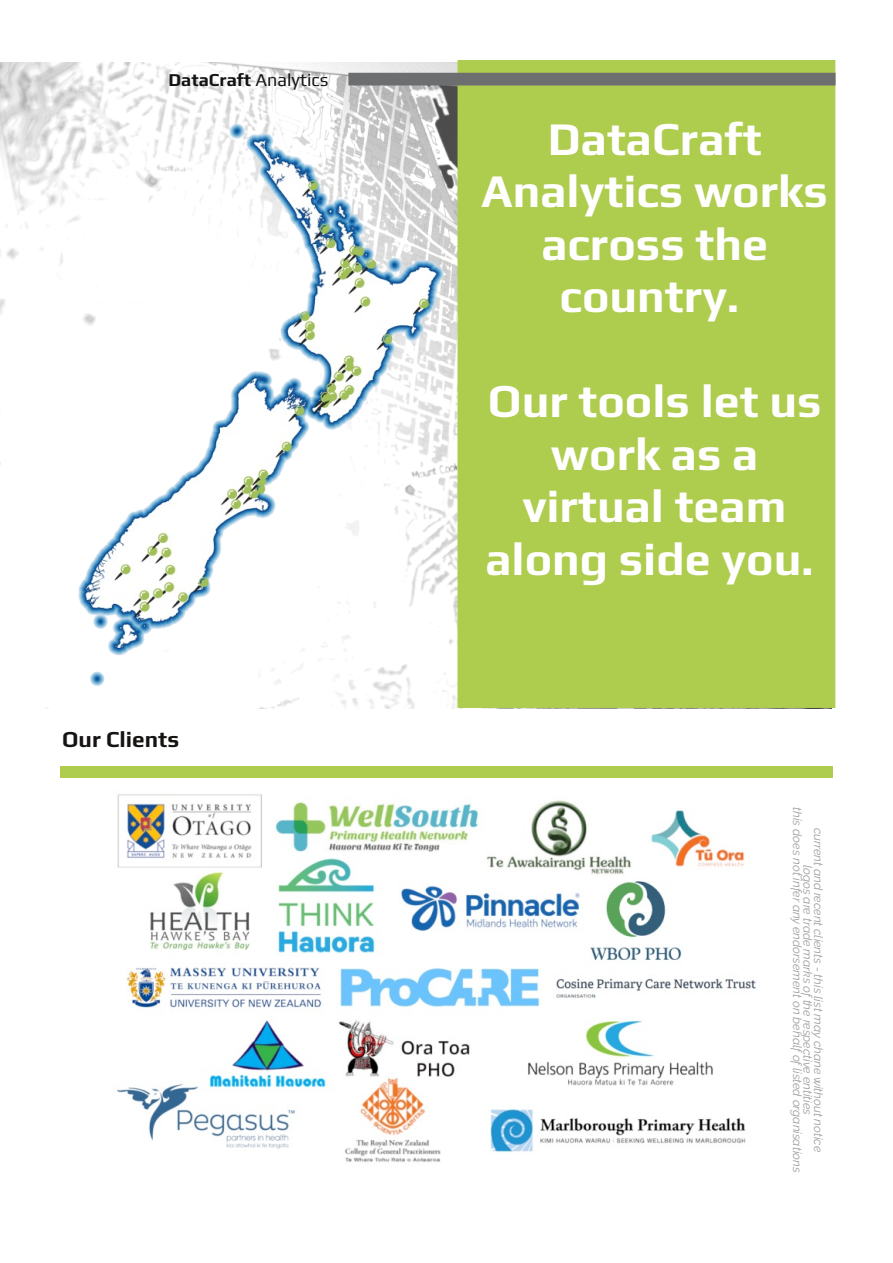
<style>
.page{position:relative;width:893px;height:1263px;background:#fff}
.page>*{position:absolute;margin:0;border:0;box-sizing:border-box;transform-origin:0 0}
.t1{font:700 46.5px/52.5px "Play";color:#fff;text-align:center}
.t2{font:700 22.5px "Play";color:#161413}
.t3{font:700 18px "Play";color:#161413}
.t4{font:italic 12px/10.5px "Raleway";color:#9b9d9f;text-align:center}
.s1{font-weight:400}
</style>
<div class="page">
<img style="left:0;top:63px;width:458px;height:645px">
<img style="left:54px;top:112px;width:404px;height:580px">
<div style="left:458px;top:61px;width:377px;height:646px;background:#aecc4d"></div>
<div style="left:458px;top:60px;width:377px;height:648px;border:2px solid #aecc4d"></div>
<div style="left:60px;top:766px;width:772px;height:12px;background:#aecc4d"></div>
<div style="left:349px;top:74px;width:486px;height:11px;background:#6d6e6f"></div>
<div style="left:348px;top:73px;width:488px;height:13px;border:2px solid #6d6e6f"></div>
<img style="left:117px;top:794px;width:639px;height:368px">
<h3 class="t3" style="left:168px;top:69px;width:162px">DataCraft <span class="s1">Analytics</span></h3>
<h2 class="t2" style="left:62px;top:726px;width:118px">Our Clients</h2>
<h1 class="t1" style="left:482px;top:112px;width:348px">DataCraft<br>Analytics works across the country.</h1>
<h1 class="t1" style="left:485px;top:374px;width:338px">Our tools let us work as a virtual team along side you.</h1>
<p class="t4" style="left:823px;top:807px;width:367px;rotate:90deg">current and recent clients - this list may chane without notice<br>logos are trade marks ofthe respective entities<br>this does not infer any endorsement on behalfoflisted organisations</p>
</div>
